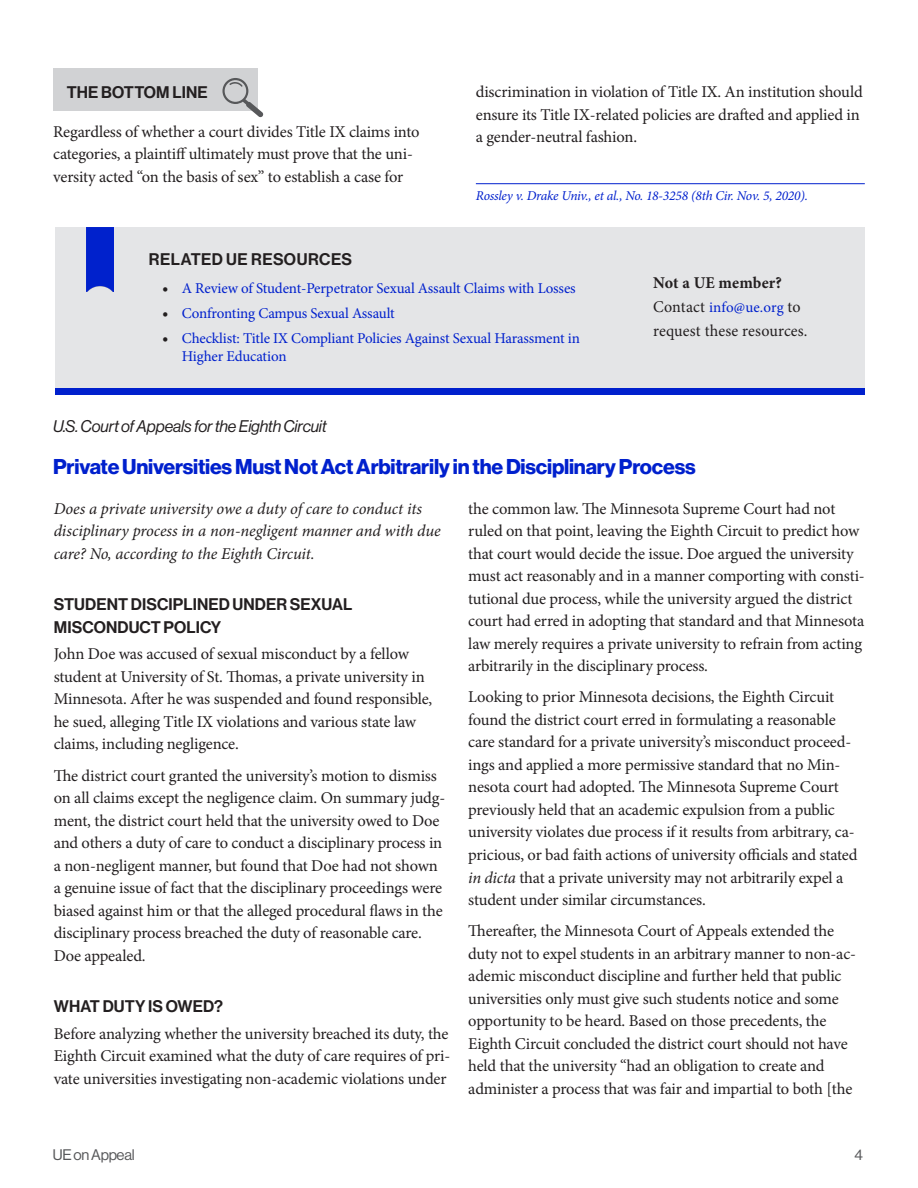
<style>
.page{position:relative;width:918px;height:1188px;background:#fff}
.page>*{position:absolute;margin:0;border:0;box-sizing:border-box;transform-origin:0 0}
.t1{font:21px "N Haas Grotesk DS Pro 75 Bd";letter-spacing:-.01em;color:#0020cd}
.t2{font:16.5px/22.5px "Minion Pro";letter-spacing:-.01em;color:#231f20}
.t3{font:italic 16.5px/22.5px "Minion Pro";letter-spacing:-.01em;color:#231f20}
.t4{font:16.5px/22.5px "N Haas Grotesk DS Pro 65 Md";letter-spacing:.005em;color:#231f20}
.t5{font:16.5px "N Haas Grotesk DS Pro 56 It";letter-spacing:-.01em;color:#231f20}
.t6{font:16.5px "Minion Pro";letter-spacing:.01em;color:#231f20}
.t7{font:16.5px "N Haas Grotesk DS Pro 65 Md";letter-spacing:.03em;color:#231f20}
.t8{font:700 16.5px "Minion Pro";letter-spacing:.005em;color:#231f20}
.t9{font:15px/18px "Minion Pro";letter-spacing:-.01em;color:#0020cd}
.t10{font:15px "N Haas Grotesk DS Pro 55 Rg";letter-spacing:-.02em;color:#57585a}
.t11{font:italic 13.5px "Minion Pro";letter-spacing:-.015em;color:#0020cd}
.s1{font-size:16.5px;color:#231f20}
.s2{font-style:italic}
</style>
<div class="page">
<div style="left:53px;top:68px;width:204px;height:43px;background:#d1d2d4"></div>
<svg style="left:222px;top:78px;width:41px;height:39px"></svg>
<hr style="left:476px;top:183px;width:389px;height:1px;background:#0020cd">
<div style="left:55px;top:228px;width:810px;height:166px;background:#e4e5e7"></div>
<div style="left:55px;top:388px;width:810px;height:6px;background:#0020cd"></div>
<img style="left:86px;top:228px;width:27px;height:64px">
<p class="t4" style="left:67px;top:82px;width:142px">THE BOTTOM LINE</p>
<p class="t2" style="left:53px;top:121px;width:368px">Regardless of whether a court divides Title IX claims into categories, a plaintiff ultimately must prove that the uni&shy;versity acted “on the basis of sex” to establish a case for</p>
<p class="t2" style="left:476px;top:81px;width:388px">discrimination in violation of Title IX. An institution should ensure its Title IX-related policies are drafted and applied in a gender-neutral fashion.</p>
<p class="t11" style="left:476px;top:187px;width:334px">Rossley v. Drake Univ., et al., No. 18-3258 (8th Cir. Nov. 5, 2020).</p>
<p class="t7" style="left:149px;top:249px;width:205px">RELATED UE RESOURCES</p>
<p class="t9" style="left:162px;top:280px;width:415px"><span class="s1">•</span> A Review of Student-Perpetrator Sexual Assault Claims with Losses</p>
<p class="t9" style="left:162px;top:304px;width:234px"><span class="s1">•</span> Confronting Campus Sexual Assault</p>
<p class="t9" style="left:182px;top:329px;width:400px;text-indent:-20px"><span class="s1">•</span> Checklist: Title IX Compliant Policies Against Sexual Harassment in<br>Higher Education</p>
<p class="t8" style="left:653px;top:271px;width:130px">Not a UE member?</p>
<p class="t9" style="left:653px;top:298px;width:149px"><span class="s1">Contact</span> info@ue.org <span class="s1">to</span></p>
<p class="t6" style="left:653px;top:320px;width:156px">request these resources.</p>
<p class="t5" style="left:53px;top:417px;width:275px">U.S. Court of Appeals for the Eighth Circuit</p>
<p class="t1" style="left:53px;top:455px;width:644px">Private Universities Must Not Act Arbitrarily in the Disciplinary Process</p>
<p class="t3" style="left:54px;top:497px;width:389px">Does a private university owe a duty of care to conduct its disciplinary process in a non-negligent manner and with due care? No, according to the Eighth Circuit.</p>
<p class="t4" style="left:54px;top:593px;width:300px">STUDENT DISCIPLINED UNDER SEXUAL<br>MISCONDUCT POLICY</p>
<p class="t2" style="left:54px;top:643px;width:380px">John Doe was accused of sexual misconduct by a fellow student at University of St. Thomas, a private university in Minnesota. After he was suspended and found responsible, he sued, alleging Title IX violations and various state law claims, including negligence.</p>
<p class="t2" style="left:54px;top:764px;width:393px">The district court granted the university’s motion to dismiss on all claims except the negligence claim. On summary judg&shy;ment, the district court held that the university owed to Doe and others a duty of care to conduct a disciplinary process in a non-negligent manner, but found that Doe had not shown a genuine issue of fact that the disciplinary proceedings were biased against him or that the alleged procedural flaws in the disciplinary process breached the duty of reasonable care.<br>Doe appealed.</p>
<p class="t4" style="left:54px;top:995px;width:171px">WHAT DUTY IS OWED?</p>
<p class="t2" style="left:54px;top:1022px;width:398px;text-align:justify">Before analyzing whether the university breached its duty, the Eighth Circuit examined what the duty of care requires of pri&shy;vate universities investigating non-academic violations under</p>
<p class="t2" style="left:468px;top:497px;width:398px">the common law. The Minnesota Supreme Court had not ruled on that point, leaving the Eighth Circuit to predict how that court would decide the issue. Doe argued the university must act reasonably and in a manner comporting with consti&shy;tutional due process, while the university argued the district court had erred in adopting that standard and that Minnesota law merely requires a private university to refrain from acting arbitrarily in the disciplinary process.</p>
<p class="t2" style="left:468px;top:686px;width:391px">Looking to prior Minnesota decisions, the Eighth Circuit found the district court erred in formulating a reasonable care standard for a private university’s misconduct proceed&shy;ings and applied a more permissive standard that no Min&shy;nesota court had adopted. The Minnesota Supreme Court previously held that an academic expulsion from a public university violates due process if it results from arbitrary, ca&shy;pricious, or bad faith actions of university officials and stated <span class="s2">in dicta</span> that a private university may not arbitrarily expel a student under similar circumstances.</p>
<p class="t2" style="left:468px;top:920px;width:389px">Thereafter, the Minnesota Court of Appeals extended the duty not to expel students in an arbitrary manner to non-ac&shy;ademic misconduct discipline and further held that public universities only must give such students notice and some opportunity to be heard. Based on those precedents, the Eighth Circuit concluded the district court should not have held that the university “had an obligation to create and administer a process that was fair and impartial to both [the</p>
<p class="t10" style="left:53px;top:1146px;width:83px">UE on Appeal</p>
<p class="t10" style="left:854px;top:1146px;width:10px">4</p>
</div>
